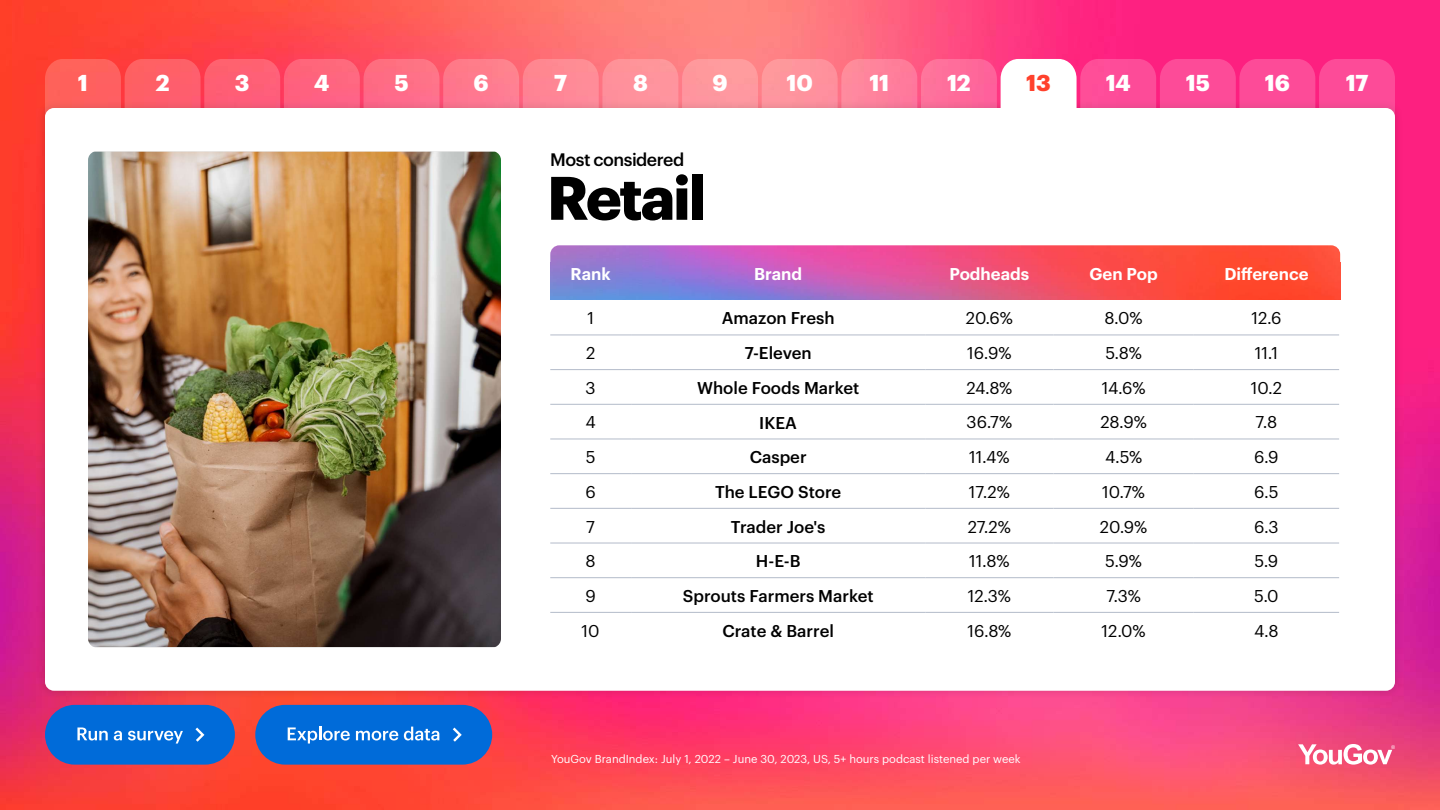
<style>
.page{position:relative;width:1440px;height:810px;background:#fff}
.page>*{position:absolute;margin:0;border:0;box-sizing:border-box;transform-origin:0 0}
.t1{font:700 60px "Graphik";letter-spacing:-.04em;color:#000}
.t2{font:700 22.5px "Graphik";letter-spacing:-.01em;color:#fff}
.t3{font:700 22.5px "Graphik";color:#ff412c}
.t4{font:500 17.7px "Graphik";letter-spacing:-.025em;color:#000}
.t5{font:16.73px "Graphik";color:#000}
.t6{font:500 16.73px "Graphik";color:#000}
.t7{font:600 16.73px "Graphik";color:#fff}
.t8{font:11.25px "Graphik";color:#fff}
</style>
<div class="page">
<img style="left:0;top:0;width:1440px;height:810px">
<svg style="left:1298px;top:744px;width:97px;height:21px"></svg>
<div style="left:37px;top:100px;width:1366px;height:599px;background:#000;opacity:.15"></div>
<div style="left:45px;top:108px;width:1350px;height:583px;background:#fff;border-radius:9px"></div>
<div style="left:45px;top:705px;width:190px;height:60px;background:#006bd9;border-radius:30px"></div>
<svg style="left:77px;top:727px;width:31px;height:13px"></svg>
<svg style="left:114px;top:731px;width:8px;height:9px"></svg>
<svg style="left:128px;top:731px;width:55px;height:13px"></svg>
<svg style="left:195px;top:728px;width:9px;height:14px"></svg>
<div style="left:255px;top:705px;width:237px;height:60px;background:#006bd9;border-radius:30px"></div>
<svg style="left:288px;top:727px;width:62px;height:17px"></svg>
<svg style="left:356px;top:731px;width:42px;height:9px"></svg>
<svg style="left:404px;top:727px;width:35px;height:13px"></svg>
<svg style="left:453px;top:728px;width:9px;height:14px"></svg>
<img style="left:550px;top:278px;width:790px;height:22px">
<img style="left:550px;top:245px;width:790px;height:33px">
<hr style="left:550px;top:335px;width:81px;height:1px;background:#b3bbc9">
<hr style="left:631px;top:335px;width:294px;height:1px;background:#b3bbc9">
<hr style="left:925px;top:335px;width:129px;height:1px;background:#b3bbc9">
<hr style="left:1054px;top:335px;width:140px;height:1px;background:#b3bbc9">
<hr style="left:1194px;top:335px;width:145px;height:1px;background:#b3bbc9">
<hr style="left:550px;top:369px;width:81px;height:1px;background:#b3bbc9">
<hr style="left:631px;top:369px;width:294px;height:1px;background:#b3bbc9">
<hr style="left:925px;top:369px;width:129px;height:1px;background:#b3bbc9">
<hr style="left:1054px;top:369px;width:140px;height:1px;background:#b3bbc9">
<hr style="left:1194px;top:369px;width:145px;height:1px;background:#b3bbc9">
<hr style="left:550px;top:404px;width:81px;height:1px;background:#b3bbc9">
<hr style="left:631px;top:404px;width:294px;height:1px;background:#b3bbc9">
<hr style="left:925px;top:404px;width:129px;height:1px;background:#b3bbc9">
<hr style="left:1054px;top:404px;width:140px;height:1px;background:#b3bbc9">
<hr style="left:1194px;top:404px;width:145px;height:1px;background:#b3bbc9">
<hr style="left:550px;top:439px;width:81px;height:1px;background:#b3bbc9">
<hr style="left:631px;top:439px;width:294px;height:1px;background:#b3bbc9">
<hr style="left:925px;top:439px;width:129px;height:1px;background:#b3bbc9">
<hr style="left:1054px;top:439px;width:140px;height:1px;background:#b3bbc9">
<hr style="left:1194px;top:439px;width:145px;height:1px;background:#b3bbc9">
<hr style="left:550px;top:473px;width:81px;height:1px;background:#b3bbc9">
<hr style="left:631px;top:473px;width:294px;height:1px;background:#b3bbc9">
<hr style="left:925px;top:473px;width:129px;height:1px;background:#b3bbc9">
<hr style="left:1054px;top:473px;width:140px;height:1px;background:#b3bbc9">
<hr style="left:1194px;top:473px;width:145px;height:1px;background:#b3bbc9">
<hr style="left:550px;top:508px;width:81px;height:1px;background:#b3bbc9">
<hr style="left:631px;top:508px;width:294px;height:1px;background:#b3bbc9">
<hr style="left:925px;top:508px;width:129px;height:1px;background:#b3bbc9">
<hr style="left:1054px;top:508px;width:140px;height:1px;background:#b3bbc9">
<hr style="left:1194px;top:508px;width:145px;height:1px;background:#b3bbc9">
<hr style="left:550px;top:543px;width:81px;height:1px;background:#b3bbc9">
<hr style="left:631px;top:543px;width:294px;height:1px;background:#b3bbc9">
<hr style="left:925px;top:543px;width:129px;height:1px;background:#b3bbc9">
<hr style="left:1054px;top:543px;width:140px;height:1px;background:#b3bbc9">
<hr style="left:1194px;top:543px;width:145px;height:1px;background:#b3bbc9">
<hr style="left:550px;top:577px;width:81px;height:1px;background:#b3bbc9">
<hr style="left:631px;top:577px;width:294px;height:1px;background:#b3bbc9">
<hr style="left:925px;top:577px;width:129px;height:1px;background:#b3bbc9">
<hr style="left:1054px;top:577px;width:140px;height:1px;background:#b3bbc9">
<hr style="left:1194px;top:577px;width:145px;height:1px;background:#b3bbc9">
<hr style="left:550px;top:612px;width:81px;height:1px;background:#b3bbc9">
<hr style="left:631px;top:612px;width:294px;height:1px;background:#b3bbc9">
<hr style="left:925px;top:612px;width:129px;height:1px;background:#b3bbc9">
<hr style="left:1054px;top:612px;width:140px;height:1px;background:#b3bbc9">
<hr style="left:1194px;top:612px;width:145px;height:1px;background:#b3bbc9">
<img style="left:88px;top:152px;width:413px;height:495px">
<svg style="left:45px;top:59px;width:1350px;height:57px"></svg>
<h2 class="t2" style="left:78px;top:66px;width:12px">1</h2>
<h2 class="t2" style="left:156px;top:66px;width:15px">2</h2>
<h2 class="t2" style="left:235px;top:66px;width:16px">3</h2>
<h2 class="t2" style="left:314px;top:66px;width:17px">4</h2>
<h2 class="t2" style="left:394px;top:66px;width:16px">5</h2>
<h2 class="t2" style="left:474px;top:66px;width:17px">6</h2>
<h2 class="t2" style="left:554px;top:66px;width:14px">7</h2>
<h2 class="t2" style="left:633px;top:66px;width:16px">8</h2>
<h2 class="t2" style="left:712px;top:66px;width:17px">9</h2>
<h2 class="t2" style="left:786px;top:66px;width:28px">10</h2>
<h2 class="t2" style="left:869px;top:66px;width:21px">11</h2>
<h2 class="t2" style="left:947px;top:66px;width:25px">12</h2>
<h2 class="t3" style="left:1026px;top:66px;width:26px">13</h2>
<h2 class="t2" style="left:1106px;top:66px;width:26px">14</h2>
<h2 class="t2" style="left:1186px;top:66px;width:26px">15</h2>
<h2 class="t2" style="left:1265px;top:66px;width:27px">16</h2>
<h2 class="t2" style="left:1346px;top:66px;width:24px">17</h2>
<p class="t4" style="left:550px;top:146px;width:135px">Most considered</p>
<h1 class="t1" style="left:547px;top:152px;width:160px">Retail</h1>
<p class="t7" style="left:571px;top:261px;width:42px">Rank</p>
<p class="t7" style="left:754px;top:261px;width:50px">Brand</p>
<p class="t7" style="left:949px;top:261px;width:81px">Podheads</p>
<p class="t7" style="left:1090px;top:261px;width:70px">Gen Pop</p>
<p class="t7" style="left:1224px;top:261px;width:86px">Difference</p>
<p class="t5" style="left:587px;top:306px;width:8px">1</p>
<p class="t6" style="left:722px;top:306px;width:114px">Amazon Fresh</p>
<p class="t5" style="left:966px;top:306px;width:49px">20.6%</p>
<p class="t5" style="left:1105px;top:306px;width:40px">8.0%</p>
<p class="t5" style="left:1251px;top:306px;width:32px">12.6</p>
<p class="t5" style="left:586px;top:340px;width:11px">2</p>
<p class="t6" style="left:745px;top:340px;width:69px">7-Eleven</p>
<p class="t5" style="left:967px;top:340px;width:46px">16.9%</p>
<p class="t5" style="left:1105px;top:340px;width:38px">5.8%</p>
<p class="t5" style="left:1255px;top:340px;width:25px">11.1</p>
<p class="t5" style="left:586px;top:375px;width:12px">3</p>
<p class="t6" style="left:697px;top:375px;width:164px">Whole Foods Market</p>
<p class="t5" style="left:966px;top:375px;width:48px">24.8%</p>
<p class="t5" style="left:1102px;top:375px;width:45px">14.6%</p>
<p class="t5" style="left:1251px;top:375px;width:33px">10.2</p>
<p class="t5" style="left:586px;top:410px;width:12px">4</p>
<p class="t6" style="left:759px;top:410px;width:39px">IKEA</p>
<p class="t5" style="left:967px;top:410px;width:47px">36.7%</p>
<p class="t5" style="left:1100px;top:410px;width:48px">28.9%</p>
<p class="t5" style="left:1256px;top:410px;width:23px">7.8</p>
<p class="t5" style="left:586px;top:445px;width:11px">5</p>
<p class="t6" style="left:750px;top:444px;width:59px">Casper</p>
<p class="t5" style="left:969px;top:445px;width:42px">11.4%</p>
<p class="t5" style="left:1105px;top:445px;width:39px">4.5%</p>
<p class="t5" style="left:1254px;top:445px;width:26px">6.9</p>
<p class="t5" style="left:585px;top:479px;width:12px">6</p>
<p class="t6" style="left:715px;top:479px;width:128px">The LEGO Store</p>
<p class="t5" style="left:969px;top:479px;width:42px">17.2%</p>
<p class="t5" style="left:1102px;top:479px;width:44px">10.7%</p>
<p class="t5" style="left:1254px;top:479px;width:26px">6.5</p>
<p class="t5" style="left:586px;top:514px;width:10px">7</p>
<p class="t6" style="left:731px;top:514px;width:96px">Trader Joe's</p>
<p class="t5" style="left:968px;top:514px;width:45px">27.2%</p>
<p class="t5" style="left:1100px;top:514px;width:49px">20.9%</p>
<p class="t5" style="left:1254px;top:514px;width:26px">6.3</p>
<p class="t5" style="left:586px;top:549px;width:12px">8</p>
<p class="t6" style="left:756px;top:548px;width:46px">H-E-B</p>
<p class="t5" style="left:969px;top:549px;width:42px">11.8%</p>
<p class="t5" style="left:1105px;top:549px;width:38px">5.9%</p>
<p class="t5" style="left:1255px;top:549px;width:25px">5.9</p>
<p class="t5" style="left:585px;top:583px;width:12px">9</p>
<p class="t6" style="left:683px;top:583px;width:192px">Sprouts Farmers Market</p>
<p class="t5" style="left:968px;top:583px;width:45px">12.3%</p>
<p class="t5" style="left:1106px;top:583px;width:36px">7.3%</p>
<p class="t5" style="left:1254px;top:583px;width:26px">5.0</p>
<p class="t5" style="left:582px;top:618px;width:20px">10</p>
<p class="t6" style="left:722px;top:618px;width:113px">Crate &amp; Barrel</p>
<p class="t5" style="left:967px;top:618px;width:45px">16.8%</p>
<p class="t5" style="left:1102px;top:618px;width:46px">12.0%</p>
<p class="t5" style="left:1254px;top:618px;width:26px">4.8</p>
<p class="t8" style="left:551px;top:751px;width:471px">YouGov BrandIndex: July 1, 2022 – June 30, 2023, US, 5+ hours podcast listened per week</p>
</div>
